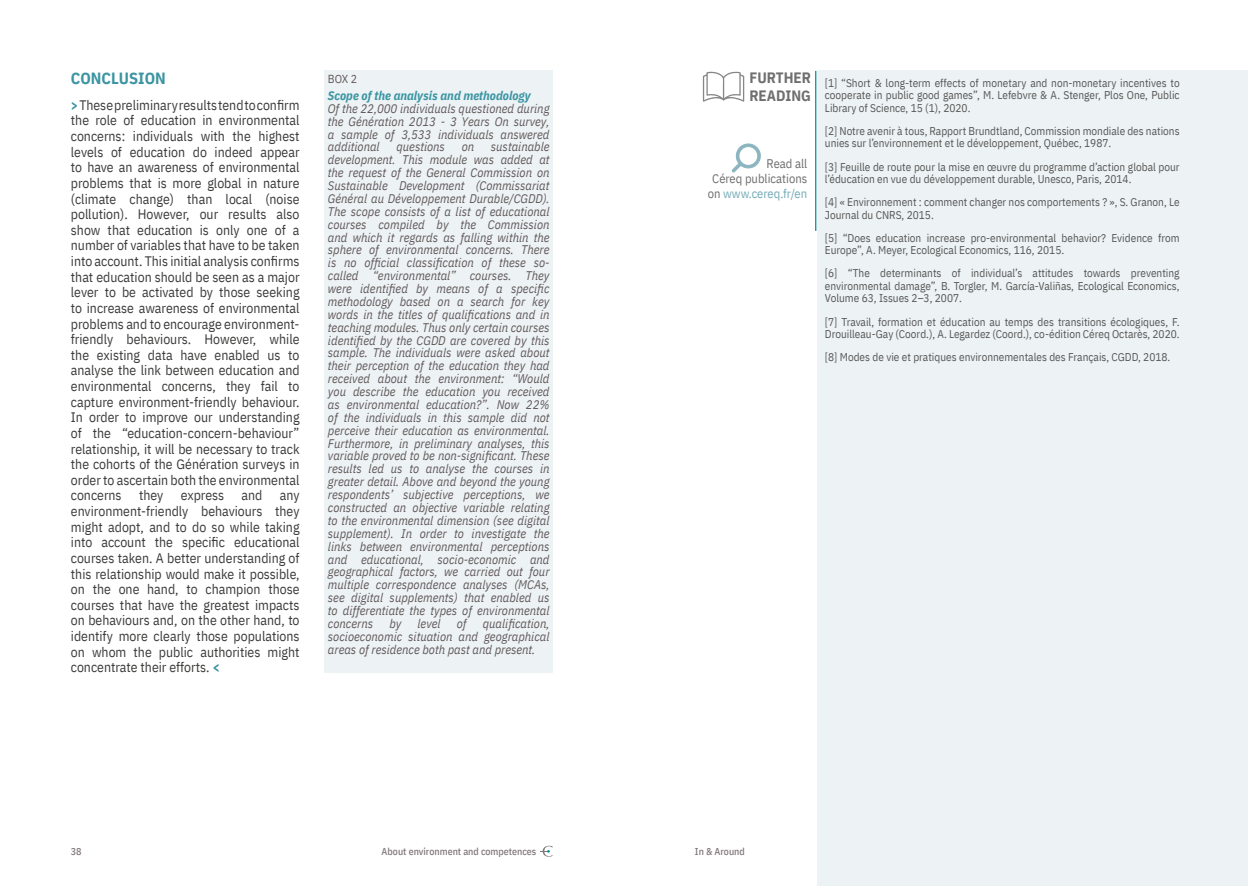
<style>
.page{position:relative;width:1248px;height:886px;background:#fff}
.page>*{position:absolute;margin:0;border:0;box-sizing:border-box;transform-origin:0 0}
.Body_Text{font:700 16.25px "IBM Plex Sans Cond";color:#3c95a2}
.t1{font:700 15px "IBM Plex Sans Cond";color:#706f6f}
.t2{font:13.75px/15.6px "IBM Plex Sans Cond";color:#3c3c3b;text-align:justify}
.Heading_6{font:italic 12.5px/12.9px "IBM Plex Sans Cond";color:#635a5b;text-align:justify}
.t3{font:12.5px/15px "IBM Plex Sans Cond";color:#706f6f;text-align:right}
.Heading_6-2{font:italic 700 12.5px "IBM Plex Sans Cond";color:#3c95a2}
.Heading_6-3{font:11.62px "IBM Plex Sans Cond";color:#635a5b}
.t4{font:11.25px/12.5px "IBM Plex Sans Cond";color:#575756}
.t5{font:500 10px "IBM Plex Sans Cond";color:#817779}
.s1{font-weight:700;color:#3c95a2}
.s2{color:#74abb6}
</style>
<div class="page">
<svg style="left:540px;top:846px;width:12px;height:11px"></svg>
<div style="left:324px;top:71px;width:229px;height:602px;background:#edf3f5"></div>
<div style="left:817px;top:71px;width:430px;height:815px;background:#edf3f5"></div>
<hr style="left:815px;top:71px;width:1px;height:160px;background:#008b99">
<svg style="left:731px;top:143px;width:30px;height:30px"></svg>
<svg style="left:702px;top:71px;width:42px;height:31px"></svg>
<p class="Body_Text" style="left:71px;top:65px;width:96px">CONCLUSION</p>
<p class="t2" style="left:71px;top:96px;width:230px"><span class="s1">&gt;</span> These preliminary results tend to confirm the role of education in environmental concerns: individuals with the highest levels of education do indeed appear to have an awareness of environmental problems that is more global in nature (climate change) than local (noise pollution). However, our results also show that education is only one of a number of variables that have to be taken into account. This initial analysis confirms that education should be seen as a major lever to be activated by those seeking to increase awareness of environmental problems and to encourage environment&shy;friendly behaviours. However, while the existing data have enabled us to analyse the link between education and environmental concerns, they fail to capture environment-friendly behaviour.<br>In order to improve our understanding of the “education-concern-behaviour” relationship, it will be necessary to track the cohorts of the Génération surveys in order to ascertain both the environmental concerns</p>
<p class="t2" style="left:139px;top:486px;width:26px">they</p>
<p class="t2" style="left:181px;top:486px;width:45px">express</p>
<p class="t2" style="left:241px;top:486px;width:22px">and</p>
<p class="t2" style="left:71px;top:486px;width:230px;text-indent:209px">any environment-friendly behaviours they might adopt, and to do so while taking into account the specific educational courses taken. A better understanding of this relationship would make it possible, on the one hand, to champion those courses that have the greatest impacts on behaviours and, on the other hand, to identify more clearly those populations on whom the public authorities might concentrate their efforts. <span class="s1">&lt;</span></p>
<p class="Heading_6-3" style="left:328px;top:70px;width:31px">BOX 2</p>
<p class="Heading_6-2" style="left:328px;top:86px;width:204px">Scope of the analysis and methodology</p>
<p class="Heading_6" style="left:328px;top:101px;width:223px">Of the 22,000 individuals questioned during the Génération 2013 - 3 Years On survey, a sample of 3,533 individuals answered additional</p>
<p class="Heading_6" style="left:328px;top:139px;width:223px;text-indent:163px">sustainable development. This module was added at the request of the General Commission on Sustainable Development (Commissariat Général au Développement Durable/CGDD).<br>The scope consists of a list of educational courses compiled by the Commission and which it regards as falling within the sphere of environmental concerns. There is no official classification of these so&shy;called “environmental” courses. They were identified by means of a specific methodology based on a search for key words in the titles of qualifications and in teaching modules. Thus only certain courses identified by the CGDD are covered by this sample. The individuals were asked about their perception of the education they had received about the environment: “Would you describe the education you received as environmental education?”. Now 22% of the individuals in this sample did not perceive their education as environmental.<br>Furthermore, in preliminary analyses, this variable proved to be non-significant. These results led us to analyse the courses in greater detail. Above and beyond the young respondents’ subjective perceptions, we constructed an objective variable relating to the environmental dimension (see digital supplement). In order to investigate the links between environmental perceptions and educational, socio-economic and geographical factors, we carried out four multiple correspondence analyses (MCAs, see digital supplements) that enabled us to differentiate the types of environmental concerns</p>
<p class="Heading_6" style="left:396px;top:139px;width:50px">questions</p>
<p class="Heading_6" style="left:461px;top:139px;width:14px">on</p>
<p class="Heading_6" style="left:328px;top:616px;width:223px;text-indent:155px">qualification, socioeconomic situation and geographical areas of residence both past and present.</p>
<p class="Heading_6" style="left:389px;top:616px;width:14px">by</p>
<p class="Heading_6" style="left:417px;top:616px;width:25px">level</p>
<p class="Heading_6" style="left:457px;top:616px;width:11px">of</p>
<p class="t1" style="left:749px;top:65px;width:63px">FURTHER</p>
<p class="t1" style="left:749px;top:84px;width:63px">READING</p>
<p class="t3" style="left:707px;top:155px;width:101px">Read all<br>Céreq publications on <span class="s2">www.cereq.fr/en</span></p>
<p class="t4" style="left:824px;top:76px;width:356px;text-align:justify">[1] “Short &amp; long-term effects of monetary and non-monetary incentives to cooperate in public good games”, M. Lefebvre &amp; A. Stenger, Plos One, Public Library of Science, 15 (1), 2020.</p>
<p class="t4" style="left:824px;top:124px;width:356px">[2] Notre avenir à tous, Rapport Brundtland, Commission mondiale des nations unies sur l’environnement et le développement, Québec, 1987.</p>
<p class="t4" style="left:824px;top:159px;width:356px">[3] Feuille de route pour la mise en œuvre du programme d’action global pour l’éducation en vue du développement durable, Unesco, Paris, 2014.</p>
<p class="t4" style="left:824px;top:195px;width:356px">[4] « Environnement : comment changer nos comportements ? », S. Granon, Le<br>Journal du CNRS, 2015.</p>
<p class="t4" style="left:824px;top:231px;width:356px">[5] “Does education increase pro-environmental behavior? Evidence from<br>Europe”, A. Meyer, Ecological Economics, 116, 2015.</p>
<p class="t4" style="left:824px;top:266px;width:356px;text-align:justify">[6] “The determinants of individual’s attitudes towards preventing environmental damage”, B. Torgler, M. García-Valiñas, Ecological Economics, Volume 63, Issues 2–3, 2007.</p>
<p class="t4" style="left:824px;top:314px;width:356px">[7] Travail, formation et éducation au temps des transitions écologiques, F.<br>Drouilleau-Gay (Coord.), A. Legardez (Coord.), co-édition Céreq Octarès, 2020.</p>
<p class="t4" style="left:824px;top:350px;width:347px">[8] Modes de vie et pratiques environnementales des Français, CGDD, 2018.</p>
<p class="t5" style="left:71px;top:844px;width:12px">38</p>
<p class="t5" style="left:381px;top:844px;width:156px">About environment and competences</p>
<p class="t5" style="left:694px;top:844px;width:51px">In &amp; Around</p>
</div>
